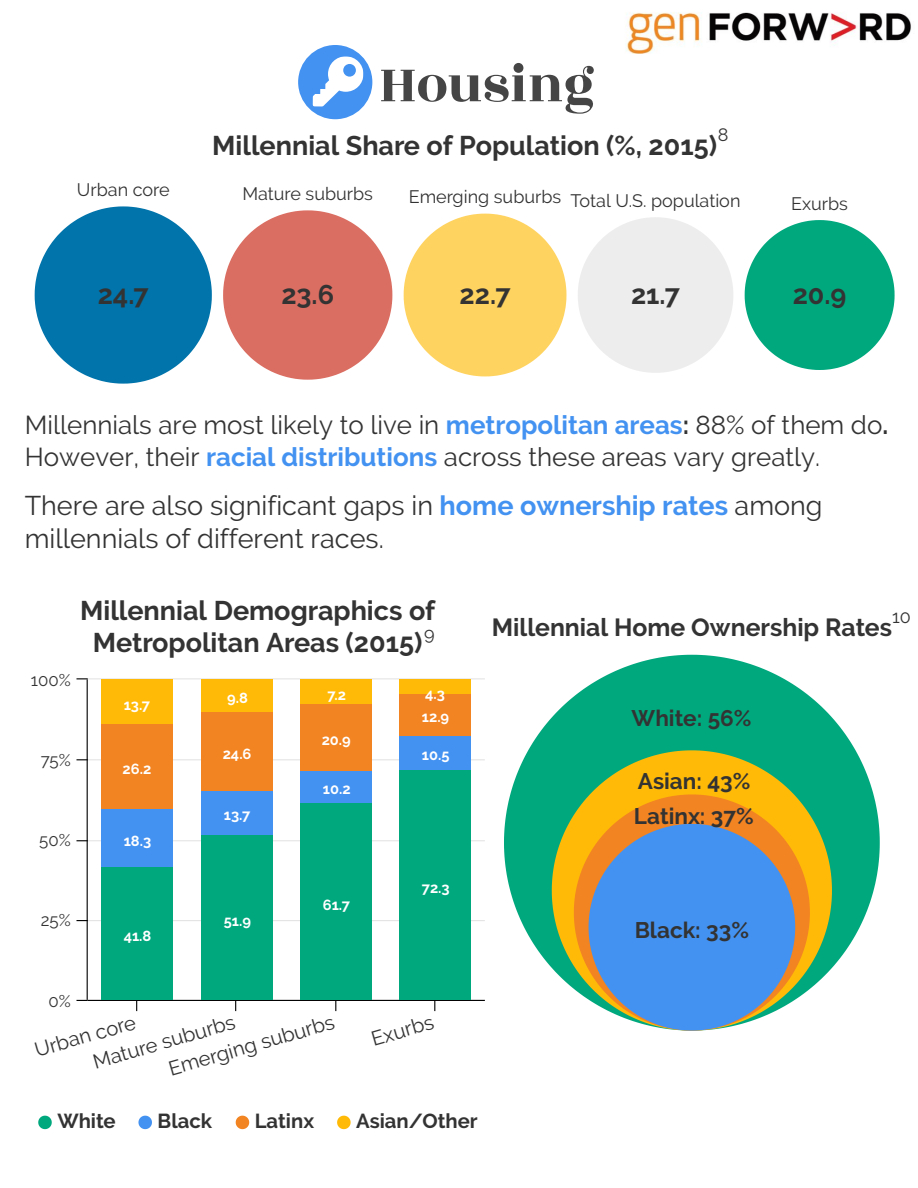
<style>
.page{position:relative;width:918px;height:1188px;background:#fff}
.page>*{position:absolute;margin:0;border:0;box-sizing:border-box;transform-origin:0 0}
.t1{font:56.25px "Rozha One";color:rgb(51 51 51/.91)}
.t2{font:700 27px/32.5px "Raleway";color:#333;text-align:center}
.t3{font:27px/32.7px "Raleway";color:#333}
.t4{font:25.8px/31.5px "Raleway";color:#333}
.t5{font:700 24.75px "Raleway";color:#333}
.t6{font:700 22.5px/34.8px "Raleway";color:#333}
.t7{font:20.25px "Raleway";color:#333}
.t8{font:700 20.25px "Raleway";color:#333}
.t9{font:18px "Raleway";color:#333}
.t10{font:16.8px "Raleway";color:#333}
.t11{font:700 14.55px "Raleway";color:#fff}
.s1{font-weight:700;color:#4392f1}
.s2{font-weight:700}
</style>
<div class="page">
<hr style="left:88px;top:678px;width:397px;height:1px;background:#e4e4e4">
<hr style="left:88px;top:759px;width:397px;height:1px;background:#e4e4e4">
<hr style="left:88px;top:840px;width:397px;height:1px;background:#e4e4e4">
<hr style="left:88px;top:920px;width:397px;height:1px;background:#e4e4e4">
<hr style="left:88px;top:1000px;width:397px;height:1px;background:#000">
<hr style="left:87px;top:679px;width:1px;height:321px;background:#000">
<div style="left:101px;top:867px;width:72px;height:133px;background:#00a87e"></div>
<div style="left:201px;top:835px;width:72px;height:165px;background:#00a87e"></div>
<div style="left:300px;top:803px;width:72px;height:197px;background:#00a87e"></div>
<div style="left:399px;top:769px;width:72px;height:231px;background:#00a87e"></div>
<div style="left:101px;top:809px;width:72px;height:58px;background:#4392f1"></div>
<div style="left:201px;top:791px;width:72px;height:44px;background:#4392f1"></div>
<div style="left:300px;top:771px;width:72px;height:32px;background:#4392f1"></div>
<div style="left:399px;top:736px;width:72px;height:33px;background:#4392f1"></div>
<div style="left:101px;top:724px;width:72px;height:85px;background:#f28422"></div>
<div style="left:201px;top:712px;width:72px;height:79px;background:#f28422"></div>
<div style="left:300px;top:704px;width:72px;height:67px;background:#f28422"></div>
<div style="left:399px;top:694px;width:72px;height:42px;background:#f28422"></div>
<div style="left:101px;top:679px;width:72px;height:45px;background:#ffba08"></div>
<div style="left:201px;top:679px;width:72px;height:33px;background:#ffba08"></div>
<div style="left:300px;top:679px;width:72px;height:25px;background:#ffba08"></div>
<div style="left:399px;top:679px;width:72px;height:15px;background:#ffba08"></div>
<svg style="left:38px;top:1116px;width:14px;height:13px"></svg>
<svg style="left:138px;top:1116px;width:14px;height:13px"></svg>
<svg style="left:236px;top:1116px;width:13px;height:13px"></svg>
<svg style="left:337px;top:1116px;width:14px;height:13px"></svg>
<svg style="left:35px;top:206px;width:177px;height:178px"></svg>
<svg style="left:223px;top:210px;width:169px;height:170px"></svg>
<svg style="left:404px;top:214px;width:162px;height:162px"></svg>
<svg style="left:578px;top:217px;width:155px;height:156px"></svg>
<svg style="left:745px;top:220px;width:150px;height:150px"></svg>
<img style="left:626px;top:12px;width:285px;height:42px">
<div style="left:298px;top:45px;width:74px;height:74px;background:#4392f1;border-radius:50%"></div>
<svg style="left:312px;top:56px;width:52px;height:51px"></svg>
<svg style="left:504px;top:655px;width:376px;height:313px;fill:#00a87e"></svg>
<svg style="left:552px;top:750px;width:280px;height:239px;background:#87b344"></svg>
<svg style="left:574px;top:794px;width:236px;height:206px;background:#e7a11f"></svg>
<svg style="left:589px;top:824px;width:206px;height:207px;background:#6497d0"></svg>
<h1 class="t1" style="left:379px;top:45px;width:217px">Housing</h1>
<p class="t9" style="left:77px;top:180px;width:94px">Urban core</p>
<p class="t2" style="left:98px;top:278px;width:53px">24.7</p>
<p class="t9" style="left:718px;top:124px;width:12px">8</p>
<p class="t2" style="left:212px;top:129px;width:506px">Millennial Share of Population (%, 2015)</p>
<p class="t9" style="left:242px;top:183px;width:132px">Mature suburbs</p>
<p class="t2" style="left:281px;top:278px;width:54px">23.6</p>
<p class="t9" style="left:409px;top:187px;width:154px">Emerging suburbs</p>
<p class="t9" style="left:571px;top:190px;width:171px">Total U.S. population</p>
<p class="t2" style="left:460px;top:278px;width:52px">22.7</p>
<p class="t2" style="left:631px;top:278px;width:50px">21.7</p>
<p class="t9" style="left:791px;top:193px;width:58px">Exurbs</p>
<p class="t2" style="left:793px;top:278px;width:55px">20.9</p>
<p class="t4" style="left:25px;top:409px;width:865px">Millennials are most likely to live in <span class="s1">metropolitan areas</span><span class="s2">:</span> 88% of them do<span class="s2">.<br></span>However, their <span class="s1">racial distributions</span> across these areas vary greatly.</p>
<p class="t3" style="left:25px;top:489px;width:799px">There are also significant gaps in <span class="s1">home ownership rates</span> among millennials of different races.</p>
<p class="t2" style="left:80px;top:594px;width:357px">Millennial Demographics of<br>Metropolitan Areas (2015)</p>
<p class="t9" style="left:424px;top:623px;width:12px">9</p>
<p class="t9" style="left:892px;top:606px;width:20px">10</p>
<p class="t5" style="left:492px;top:613px;width:402px">Millennial Home Ownership Rates</p>
<p class="t10" style="left:31px;top:671px;width:41px">100%</p>
<p class="t11" style="left:124px;top:696px;width:28px">13.7</p>
<p class="t11" style="left:227px;top:690px;width:22px">9.8</p>
<p class="t11" style="left:327px;top:686px;width:20px">7.2</p>
<p class="t11" style="left:425px;top:685px;width:21px">4.3</p>
<p class="t11" style="left:422px;top:709px;width:29px">12.9</p>
<p class="t6" style="left:632px;top:700px;width:121px">White: 56%</p>
<p class="t10" style="left:41px;top:751px;width:31px">75%</p>
<p class="t11" style="left:123px;top:760px;width:30px">26.2</p>
<p class="t11" style="left:223px;top:746px;width:30px">24.6</p>
<p class="t11" style="left:224px;top:807px;width:28px">13.7</p>
<p class="t11" style="left:322px;top:731px;width:31px">20.9</p>
<p class="t11" style="left:323px;top:781px;width:29px">10.2</p>
<p class="t11" style="left:422px;top:747px;width:29px">10.5</p>
<p class="t6" style="left:634px;top:763px;width:121px">Asian: 43%<br>Latinx: 37%</p>
<p class="t10" style="left:39px;top:831px;width:33px">50%</p>
<p class="t11" style="left:124px;top:832px;width:29px">18.3</p>
<p class="t11" style="left:422px;top:880px;width:29px">72.3</p>
<p class="t11" style="left:323px;top:896px;width:29px">61.7</p>
<p class="t10" style="left:41px;top:911px;width:32px">25%</p>
<p class="t11" style="left:124px;top:928px;width:29px">41.8</p>
<p class="t11" style="left:224px;top:912px;width:29px">51.9</p>
<p class="t6" style="left:635px;top:913px;width:116px">Black: 33%</p>
<p class="t10" style="left:48px;top:991px;width:24px">0%</p>
<p class="t7" style="left:166px;top:1057px;width:173px;rotate:-16deg">Emerging suburbs</p>
<p class="t7" style="left:368px;top:1028px;width:66px;rotate:-16deg">Exurbs</p>
<p class="t7" style="left:90px;top:1051px;width:148px;rotate:-16deg">Mature suburbs</p>
<p class="t7" style="left:32px;top:1039px;width:106px;rotate:-16deg">Urban core</p>
<p class="t8" style="left:57px;top:1109px;width:60px">White</p>
<p class="t8" style="left:158px;top:1109px;width:56px">Black</p>
<p class="t8" style="left:255px;top:1109px;width:61px">Latinx</p>
<p class="t8" style="left:356px;top:1109px;width:123px">Asian/Other</p>
</div>
